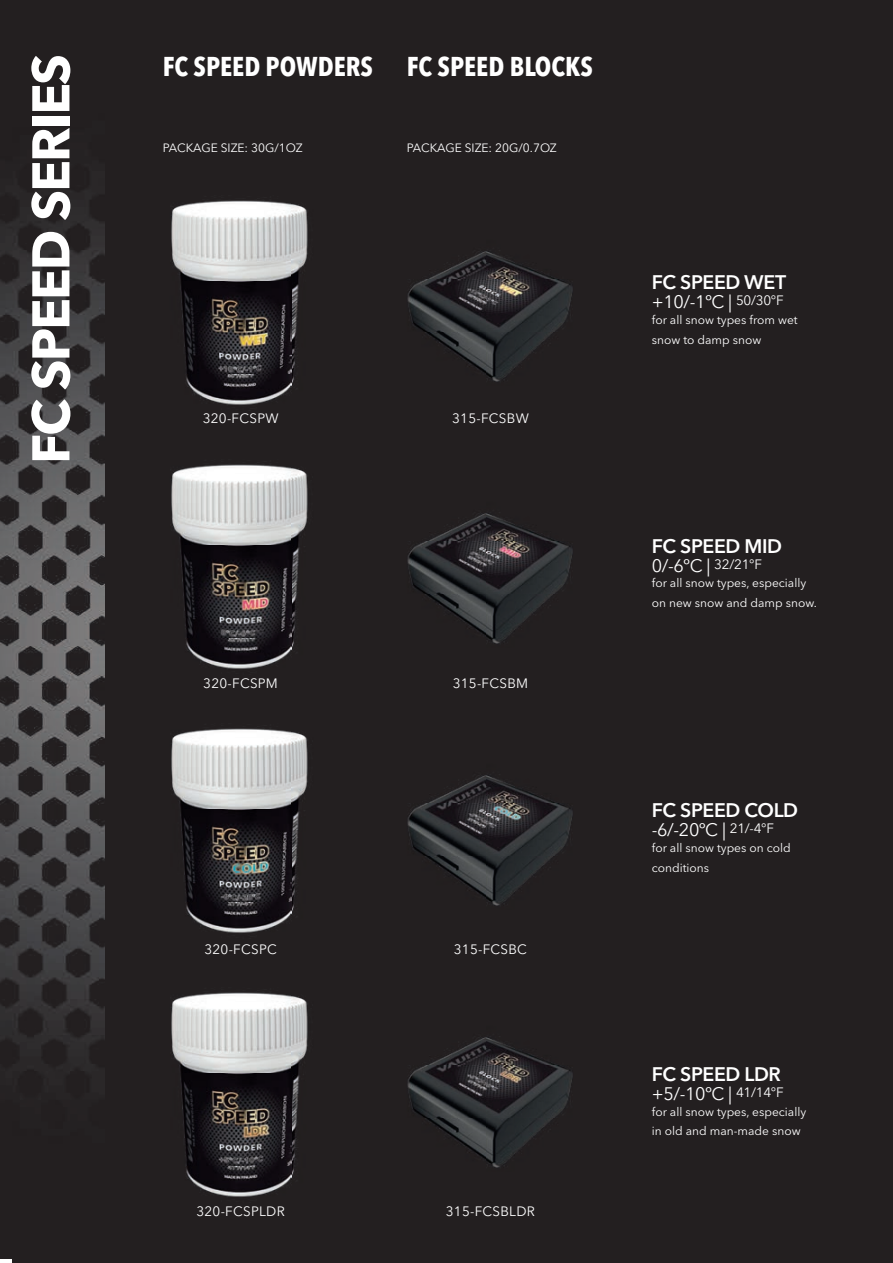
<style>
.page{position:relative;width:893px;height:1263px;background:#fff}
.page>*{position:absolute;margin:0;border:0;box-sizing:border-box;transform-origin:0 0}
.t1{font:700 52.5px "Avenir Next LT Pro";letter-spacing:-.04em;color:#fff}
.t2{font:700 condensed 27px "Avenir Next LT Pro";color:#fff}
.t3{font:600 19.5px "Avenir Next LT Pro";letter-spacing:-.02em;color:#fff}
.t4{font:18px "Avenir Next LT Pro";letter-spacing:-.02em;color:#fff}
.t5{font:13.5px "Avenir Next LT Pro";letter-spacing:.02em;color:#fff}
.t6{font:12px/19.5px "Avenir Next LT Pro";color:#fff}
</style>
<div class="page">
<div style="left:13px;top:0;width:880px;height:1263px;background:#231f20"></div>
<img style="left:0;top:0;width:105px;height:1259px">
<img style="left:171px;top:200px;width:137px;height:205px">
<img style="left:171px;top:464px;width:137px;height:205px">
<img style="left:171px;top:728px;width:137px;height:205px">
<img style="left:171px;top:992px;width:137px;height:205px">
<img style="left:407px;top:251px;width:166px;height:131px">
<img style="left:407px;top:513px;width:166px;height:131px">
<img style="left:407px;top:775px;width:166px;height:131px">
<img style="left:407px;top:1037px;width:166px;height:131px">
<h1 class="t1" style="left:19px;top:464px;width:411px;rotate:-90deg">FC SPEED SERIES</h1>
<h2 class="t2" style="left:163px;top:50px;width:212px">FC SPEED POWDERS</h2>
<p class="t6" style="left:163px;top:138px;width:141px">PACKAGE SIZE: 30G/1OZ</p>
<h2 class="t2" style="left:407px;top:50px;width:188px">FC SPEED BLOCKS</h2>
<p class="t6" style="left:407px;top:138px;width:152px">PACKAGE SIZE: 20G/0.7OZ</p>
<p class="t5" style="left:203px;top:411px;width:77px">320-FCSPW</p>
<p class="t5" style="left:452px;top:411px;width:78px">315-FCSBW</p>
<p class="t5" style="left:203px;top:675px;width:76px">320-FCSPM</p>
<p class="t5" style="left:453px;top:675px;width:77px">315-FCSBM</p>
<p class="t5" style="left:204px;top:941px;width:74px">320-FCSPC</p>
<p class="t5" style="left:454px;top:941px;width:75px">315-FCSBC</p>
<p class="t5" style="left:196px;top:1203px;width:90px">320-FCSPLDR</p>
<p class="t5" style="left:446px;top:1203px;width:91px">315-FCSBLDR</p>
<h3 class="t3" style="left:652px;top:270px;width:136px">FC SPEED WET</h3>
<h3 class="t4" style="left:652px;top:291px;width:133px">+10/-1ºC | <sup>50/30°F</sup></h3>
<p class="t6" style="left:652px;top:310px;width:147px">for all snow types from wet snow to damp snow</p>
<h3 class="t3" style="left:652px;top:534px;width:132px">FC SPEED MID</h3>
<h3 class="t4" style="left:652px;top:555px;width:112px">0/-6ºC | <sup>32/21°F</sup></h3>
<p class="t6" style="left:652px;top:573px;width:167px">for all snow types, especially on new snow and damp snow.</p>
<h3 class="t3" style="left:652px;top:798px;width:148px">FC SPEED COLD</h3>
<h3 class="t4" style="left:652px;top:819px;width:124px">-6/-20ºC | <sup>21/-4°F</sup></h3>
<p class="t6" style="left:652px;top:838px;width:141px">for all snow types on cold conditions</p>
<h3 class="t3" style="left:652px;top:1062px;width:131px">FC SPEED LDR</h3>
<h3 class="t4" style="left:652px;top:1083px;width:133px">+5/-10ºC | <sup>41/14°F</sup></h3>
<p class="t6" style="left:652px;top:1102px;width:156px">for all snow types, especially in old and man-made snow</p>
</div>
